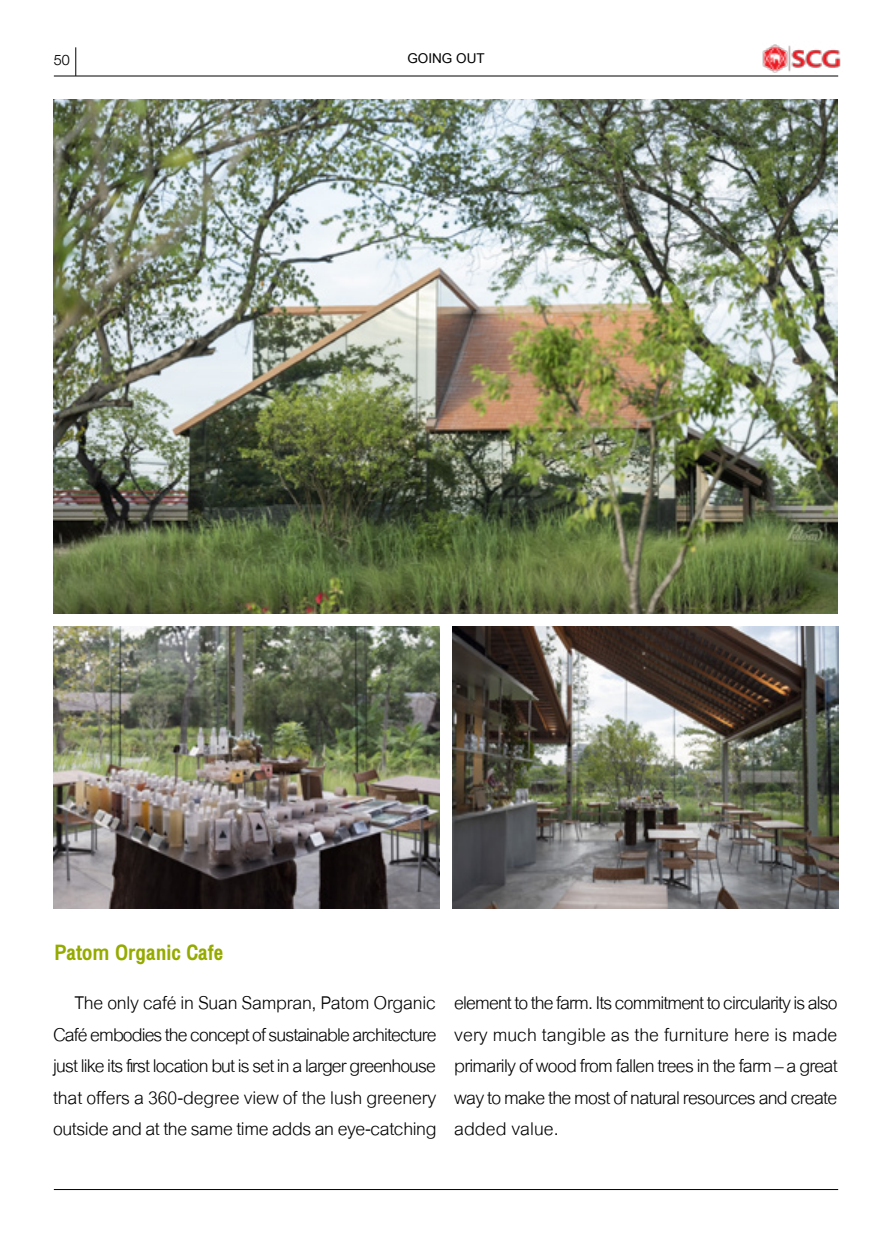
<style>
.page{position:relative;width:891px;height:1242px;background:#fff}
.page>*{position:absolute;margin:0;border:0;box-sizing:border-box;transform-origin:0 0}
.t1{font:700 condensed 30px "DB Helvethaica X";color:#95aa00}
.t2{font:27px/31.5px "Cordia New";letter-spacing:-.015em;color:#000;text-align:justify}
.t3{font:21px "DB Helvethaica X Li";color:#000}
.t4{font:13.5px "Arial Unicode MS";color:#000}
</style>
<div class="page">
<img style="left:54px;top:627px;width:385px;height:281px">
<img style="left:453px;top:627px;width:385px;height:281px">
<img style="left:53px;top:99px;width:784px;height:514px">
<svg style="left:76px;top:47px;width:1px;height:29px"></svg>
<hr style="left:54px;top:76px;width:784px;height:1px;background:#000">
<hr style="left:54px;top:1189px;width:784px;height:1px;background:#000">
<img style="left:762px;top:44px;width:79px;height:32px">
<p class="t3" style="left:54px;top:48px;width:17px">50</p>
<p class="t4" style="left:407px;top:49px;width:79px">GOING OUT</p>
<p class="t1" style="left:55px;top:936px;width:170px">Patom Organic Cafe</p>
<p class="t2" style="left:53px;top:986px;width:385px;text-indent:21px">The only café in Suan Sampran, Patom Organic Café embodies the concept of sustainable architecture just like its first location but is set in a larger greenhouse that offers a 360-degree view of the lush greenery outside and at the same time adds an eye-catching</p>
<p class="t2" style="left:454px;top:986px;width:385px">element to the farm. Its commitment to circularity is also very much tangible as the furniture here is made primarily of wood from fallen trees in the farm – a great way to make the most of natural resources and create added value.</p>
</div>
